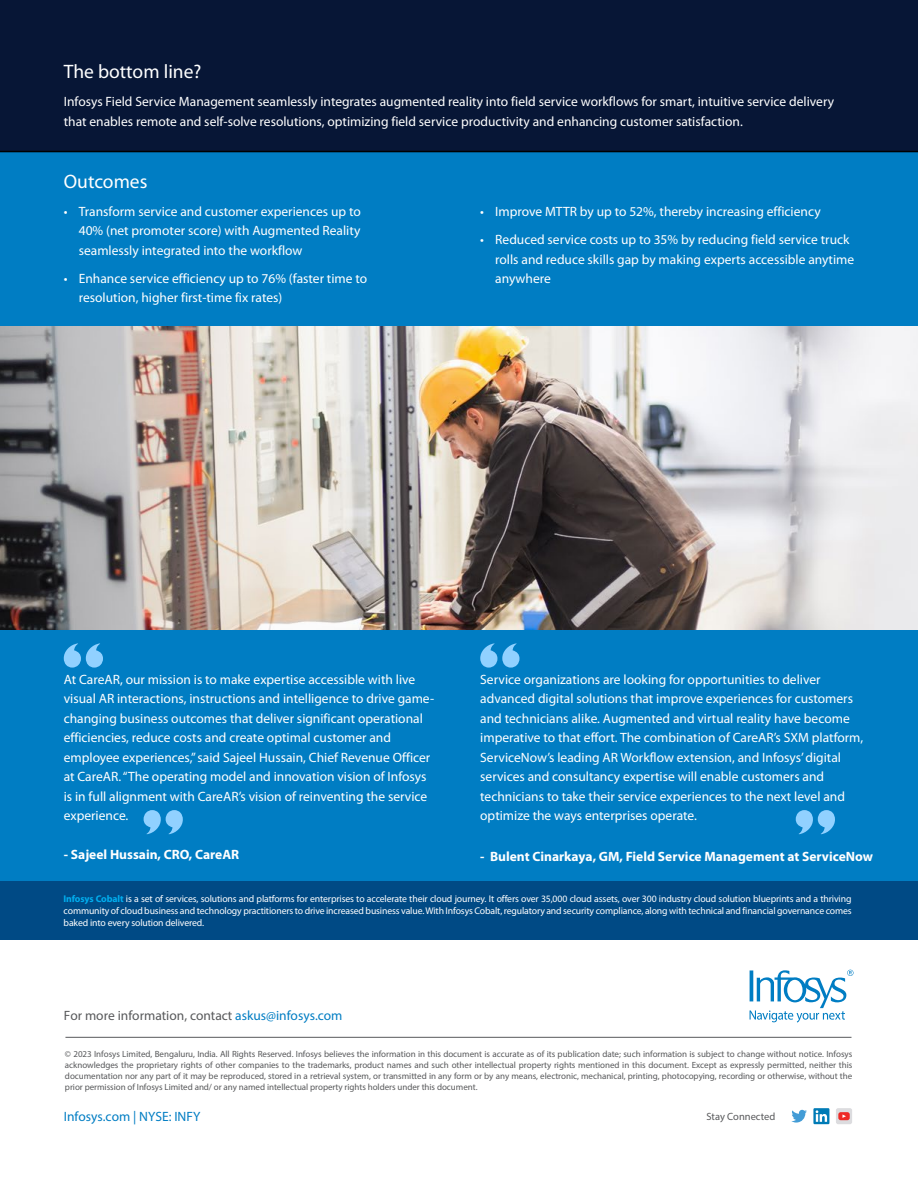
<style>
.page{position:relative;width:918px;height:1188px;background:#fff}
.page>*{position:absolute;margin:0;border:0;box-sizing:border-box;transform-origin:0 0}
.t1{font:19.5px "Myriad Pro";color:#fff}
.t2{font:13.5px/19.5px "Myriad Pro";color:#fff}
.t3{font:700 13.5px "Myriad Pro";color:#fff}
.t4{font:13.5px "Myriad Pro";color:#58595b}
.t5{font:13.5px "Myriad Pro";color:#007dc3}
.t6{font:10.5px "Myriad Pro";color:#58595b}
.t7{font:9.75px/12px "Myriad Pro";letter-spacing:-.015em;color:#fff;text-align:justify}
.t8{font:9px/10.8px "Myriad Pro";letter-spacing:-.005em;color:#58595b;text-align:justify}
.s1{font-weight:700;color:#00aeef}
.s2{color:#007dc3}
</style>
<div class="page">
<svg style="left:750px;top:970px;width:104px;height:53px"></svg>
<hr style="left:65px;top:1037px;width:787px;height:1px;background:#58595b">
<svg style="left:791px;top:1109px;width:16px;height:14px"></svg>
<svg style="left:813px;top:1108px;width:17px;height:17px"></svg>
<svg style="left:836px;top:1108px;width:16px;height:16px"></svg>
<div style="left:0;top:147px;width:918px;height:179px;background:#007dc3"></div>
<div style="left:0;top:0;width:918px;height:152px;background:#071636"></div>
<div style="left:0;top:881px;width:918px;height:59px;background:#004a85"></div>
<div style="left:0;top:630px;width:918px;height:251px;background:#007dc3"></div>
<svg style="left:64px;top:643px;width:39px;height:25px"></svg>
<svg style="left:480px;top:643px;width:39px;height:25px"></svg>
<svg style="left:144px;top:810px;width:39px;height:24px"></svg>
<svg style="left:796px;top:810px;width:39px;height:24px"></svg>
<img style="left:0;top:326px;width:918px;height:303px">
<h1 class="t1" style="left:64px;top:60px;width:139px">The bottom line?</h1>
<p class="t2" style="left:64px;top:92px;width:772px">Infosys Field Service Management seamlessly integrates augmented reality into field service workflows for smart, intuitive service delivery that enables remote and self-solve resolutions, optimizing field service productivity and enhancing customer satisfaction.</p>
<h1 class="t1" style="left:64px;top:169px;width:85px">Outcomes</h1>
<p class="t2" style="left:79px;top:201px;width:284px;text-align:justify;text-indent:-15px">• Transform service and customer experiences up to 40% (net promoter score) with Augmented Reality seamlessly integrated into the workflow</p>
<p class="t2" style="left:79px;top:268px;width:290px;text-indent:-15px">• Enhance service efficiency up to 76% (faster time to resolution, higher first-time fix rates)</p>
<p class="t2" style="left:480px;top:202px;width:342px">• Improve MTTR by up to 52%, thereby increasing efficiency</p>
<p class="t2" style="left:495px;top:230px;width:360px;text-indent:-15px">• Reduced service costs up to 35% by reducing field service truck rolls and reduce skills gap by making experts accessible anytime anywhere</p>
<p class="t2" style="left:64px;top:669px;width:372px">At CareAR, our mission is to make expertise accessible with live visual AR interactions, instructions and intelligence to drive game&shy;changing business outcomes that deliver significant operational efficiencies, reduce costs and create optimal customer and employee experiences,” said Sajeel Hussain, Chief Revenue Officer at CareAR. “The operating model and innovation vision of Infosys is in full alignment with CareAR’s vision of reinventing the service experience.</p>
<p class="t3" style="left:64px;top:846px;width:177px">- Sajeel Hussain, CRO, CareAR</p>
<p class="t2" style="left:480px;top:669px;width:385px">Service organizations are looking for opportunities to deliver advanced digital solutions that improve experiences for customers and technicians alike. Augmented and virtual reality have become imperative to that effort. The combination of CareAR’s SXM platform, ServiceNow’s leading AR Workflow extension, and Infosys’ digital services and consultancy expertise will enable customers and technicians to take their service experiences to the next level and optimize the ways enterprises operate.</p>
<p class="t3" style="left:480px;top:848px;width:394px">- Bulent Cinarkaya, GM, Field Service Management at ServiceNow</p>
<p class="t7" style="left:64px;top:893px;width:790px"><span class="s1">Infosys Cobalt</span> is a set of services, solutions and platforms for enterprises to accelerate their cloud journey. It offers over 35,000 cloud assets, over 300 industry cloud solution blueprints and a thriving community of cloud business and technology practitioners to drive increased business value. With Infosys Cobalt, regulatory and security compliance, along with technical and financial governance comes baked into every solution delivered.</p>
<p class="t4" style="left:64px;top:1007px;width:280px">For more information, contact <span class="s2">askus@infosys.com</span></p>
<p class="t8" style="left:65px;top:1049px;width:789px">© 2023 Infosys Limited, Bengaluru, India. All Rights Reserved. Infosys believes the information in this document is accurate as of its publication date; such information is subject to change without notice. Infosys acknowledges the proprietary rights of other companies to the trademarks, product names and such other intellectual property rights mentioned in this document. Except as expressly permitted, neither this documentation nor any part of it may be reproduced, stored in a retrieval system, or transmitted in any form or by any means, electronic, mechanical, printing, photocopying, recording or otherwise, without the prior permission of Infosys Limited and/ or any named intellectual property rights holders under this document.</p>
<p class="t5" style="left:64px;top:1108px;width:138px">Infosys.com | NYSE: INFY</p>
<p class="t6" style="left:706px;top:1110px;width:70px">Stay Connected</p>
</div>
